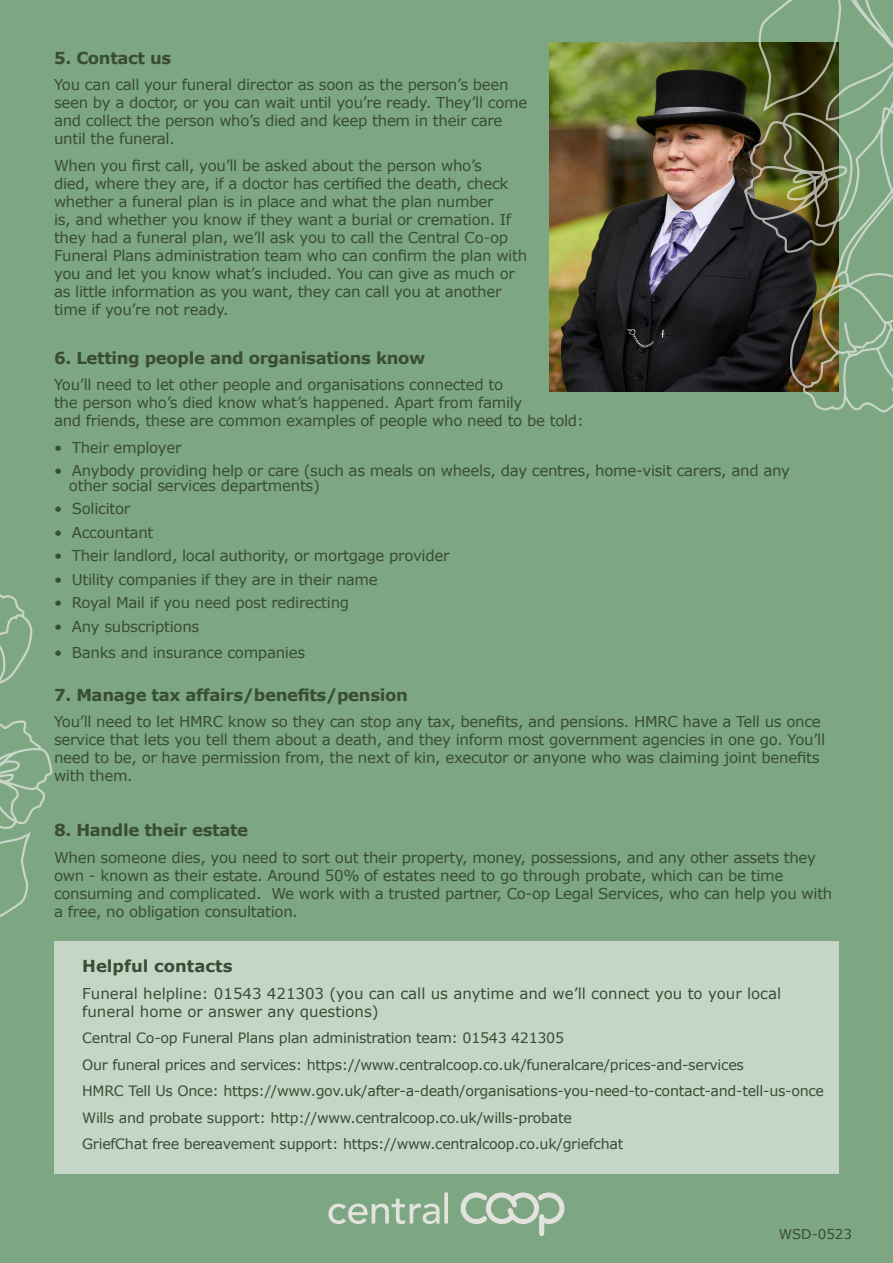
<style>
.page{position:relative;width:893px;height:1263px;background:#7da682}
.page>*{position:absolute;margin:0;border:0;box-sizing:border-box;transform-origin:0 0}
.Body_Copy{font:700 16.5px "Verdana";letter-spacing:-.02em;color:#394d33}
.Body_Copy-2{font:700 16.5px "Verdana";color:#394d33}
.Body_Copy-3{font:15px/18px "Verdana";letter-spacing:-.02em;color:#394d33}
.Body_Copy-4{font:15px/18px "Verdana";color:#394d33}
.Body_Copy-5{font:14.25px "Verdana";letter-spacing:-.02em;color:#394d33}
.t1{font:13.5px "Verdana";color:#394d33}
</style>
<div class="page">
<div style="left:54px;top:941px;width:785px;height:233px;background:#c5d6c6"></div>
<img style="left:549px;top:43px;width:194px;height:348px">
<svg style="left:0;top:594px;width:53px;height:324px"></svg>
<svg style="left:743px;top:0;width:150px;height:413px"></svg>
<svg style="left:460px;top:1192px;width:105px;height:44px"></svg>
<svg style="left:328px;top:1192px;width:120px;height:32px"></svg>
<p class="Body_Copy" style="left:54px;top:47px;width:119px">5. Contact us</p>
<p class="Body_Copy-3" style="left:54px;top:76px;width:475px">You can call your funeral director as soon as the person’s been seen by a doctor, or you can wait until you’re ready. They’ll come and collect the person who’s died and keep them in their care until the funeral.</p>
<p class="Body_Copy-3" style="left:54px;top:156px;width:475px">When you first call, you’ll be asked about the person who’s<br>died, where they are, if a doctor has certified the death, check whether a funeral plan is in place and what the plan number<br>is, and whether you know if they want a burial or cremation. If they had a funeral plan, we’ll ask you to call the Central Co-op Funeral Plans administration team who can confirm the plan with you and let you know what’s included. You can give as much or as little information as you want, they can call you at another time if you’re not ready.</p>
<p class="Body_Copy" style="left:54px;top:347px;width:373px">6. Letting people and organisations know</p>
<p class="Body_Copy-3" style="left:54px;top:376px;width:531px">You’ll need to let other people and organisations connected to<br>the person who’s died know what’s happened. Apart from family<br>and friends, these are common examples of people who need to be told:</p>
<p class="Body_Copy-3" style="left:54px;top:438px;width:129px">• Their employer</p>
<p class="Body_Copy-3" style="left:54px;top:462px;width:737px">• Anybody providing help or care (such as meals on wheels, day centres, home-visit carers, and any</p>
<p class="Body_Copy-3" style="left:69px;top:476px;width:252px">other social services departments)</p>
<p class="Body_Copy-3" style="left:54px;top:500px;width:78px">• Solicitor</p>
<p class="Body_Copy-3" style="left:54px;top:523px;width:101px">• Accountant</p>
<p class="Body_Copy-3" style="left:54px;top:547px;width:397px">• Their landlord, local authority, or mortgage provider</p>
<p class="Body_Copy-3" style="left:54px;top:570px;width:325px">• Utility companies if they are in their name</p>
<p class="Body_Copy-3" style="left:54px;top:594px;width:297px">• Royal Mail if you need post redirecting</p>
<p class="Body_Copy-3" style="left:54px;top:617px;width:147px">• Any subscriptions</p>
<p class="Body_Copy-3" style="left:54px;top:644px;width:253px">• Banks and insurance companies</p>
<p class="Body_Copy" style="left:54px;top:684px;width:355px">7. Manage tax affairs/benefits/pension</p>
<p class="Body_Copy-3" style="left:54px;top:713px;width:773px">You’ll need to let HMRC know so they can stop any tax, benefits, and pensions. HMRC have a Tell us once service that lets you tell them about a death, and they inform most government agencies in one go. You’ll need to be, or have permission from, the next of kin, executor or anyone who was claiming joint benefits with them.</p>
<p class="Body_Copy" style="left:54px;top:819px;width:196px">8. Handle their estate</p>
<p class="Body_Copy-3" style="left:54px;top:848px;width:780px">When someone dies, you need to sort out their property, money, possessions, and any other assets they own - known as their estate. Around 50% of estates need to go through probate, which can be time consuming and complicated. We work with a trusted partner, Co-op Legal Services, who can help you with a free, no obligation consultation.</p>
<p class="Body_Copy-2" style="left:82px;top:955px;width:152px">Helpful contacts</p>
<p class="Body_Copy-4" style="left:82px;top:985px;width:700px">Funeral helpline: 01543 421303 (you can call us anytime and we’ll connect you to your local funeral home or answer any questions)</p>
<p class="Body_Copy-5" style="left:82px;top:1029px;width:483px">Central Co-op Funeral Plans plan administration team: 01543 421305</p>
<p class="Body_Copy-5" style="left:82px;top:1055px;width:663px">Our funeral prices and services: https://www.centralcoop.co.uk/funeralcare/prices-and-services</p>
<p class="Body_Copy-5" style="left:82px;top:1082px;width:743px">HMRC Tell Us Once: https://www.gov.uk/after-a-death/organisations-you-need-to-contact-and-tell-us-once</p>
<p class="Body_Copy-5" style="left:82px;top:1108px;width:491px">Wills and probate support: http://www.centralcoop.co.uk/wills-probate</p>
<p class="Body_Copy-5" style="left:82px;top:1135px;width:543px">GriefChat free bereavement support: https://www.centralcoop.co.uk/griefchat</p>
<p class="t1" style="left:779px;top:1225px;width:75px">WSD-0523</p>
</div>
